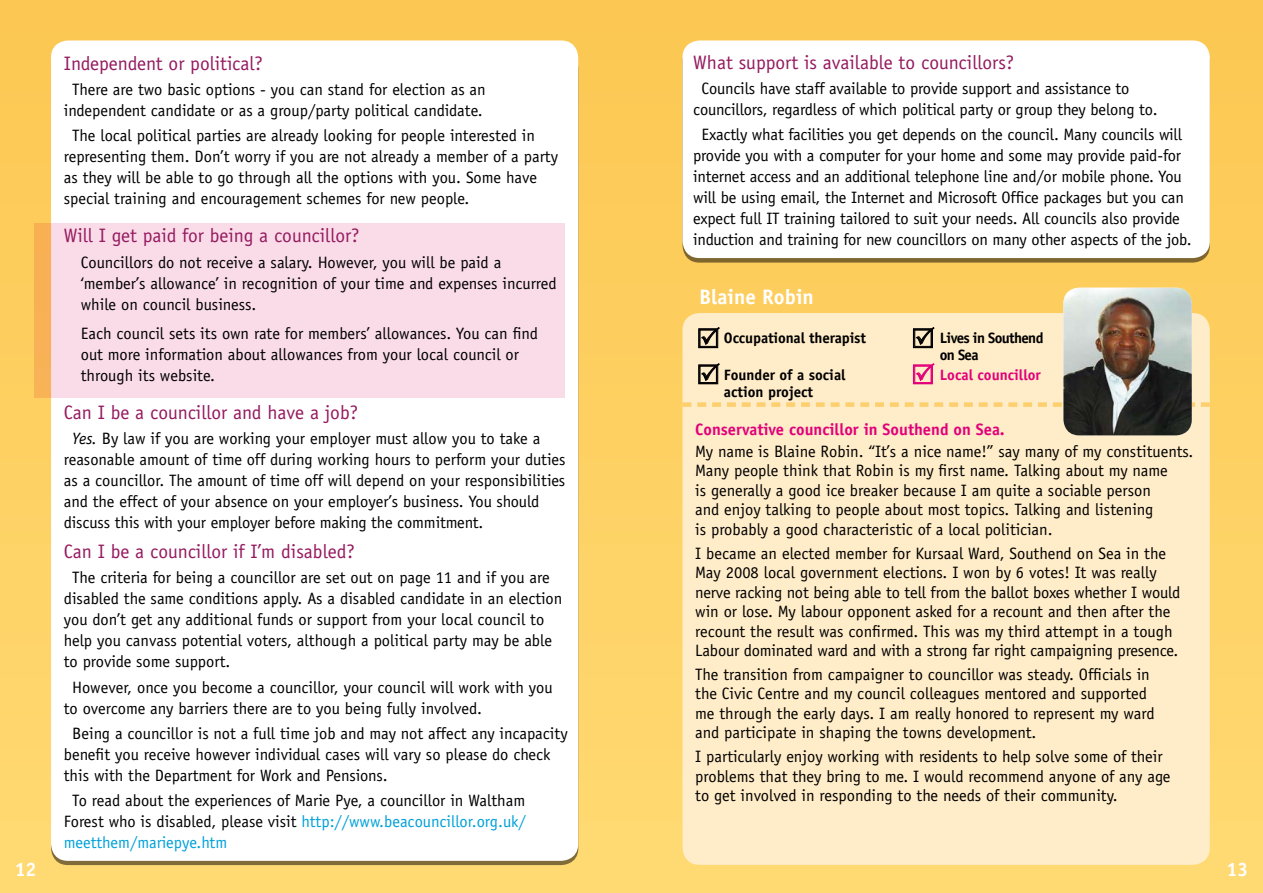
<style>
.page{position:relative;width:1263px;height:893px;background:#fff}
.page>*{position:absolute;margin:0;border:0;box-sizing:border-box;transform-origin:0 0}
.t1{font:700 21px "Officina Sans";color:#fff}
.t2{font:19.5px "Officina Sans";color:#951a5f}
.t3{font:700 19.5px "Officina Sans";color:#fff}
.t4{font:16.5px/21px "Officina Sans";color:#000}
.t5{font:700 16.5px "Officina Sans";color:#e2007a}
.t6{font:700 15px/16.5px "Officina Sans";letter-spacing:-.01em;color:#000}
.t7{font:700 15px/16.5px "Officina Sans";letter-spacing:-.045em;color:#000}
.t8{font:700 15px "Officina Sans";color:#e2007a}
.s1{font-style:italic}
.s2{color:#00a1d9}
</style>
<div class="page">
<div style="left:0;top:0;width:1263px;height:893px;background:linear-gradient(to bottom,#fdc853,#fdd872)"></div>
<div style="left:682px;top:45px;width:528px;height:218px;background:linear-gradient(to right,#7f672e,#7e672f);border-radius:17px"></div>
<div style="left:682px;top:41px;width:528px;height:217px;background:#fff;border-radius:17px"></div>
<div style="left:51px;top:41px;width:527px;height:820px;background:#fff;border-radius:17px"></div>
<div style="left:34px;top:223px;width:531px;height:175px;background:#fadce9"></div>
<div style="left:682px;top:313px;width:528px;height:552px;background:#ffecc8;border-radius:17px"></div>
<svg style="left:682px;top:402px;width:528px;height:5px"></svg>
<img style="left:1063px;top:288px;width:129px;height:147px">
<svg style="left:698px;top:363px;width:22px;height:21px"></svg>
<svg style="left:913px;top:363px;width:22px;height:21px"></svg>
<svg style="left:698px;top:327px;width:22px;height:21px"></svg>
<svg style="left:913px;top:327px;width:22px;height:21px"></svg>
<p class="t2" style="left:64px;top:52px;width:201px">Independent or political?</p>
<p class="t4" style="left:64px;top:79px;width:424px;text-align:center">There are two basic options - you can stand for election as an independent candidate or as a group/party political candidate.</p>
<p class="t4" style="left:64px;top:125px;width:496px;text-indent:8px">The local political parties are already looking for people interested in representing them. Don’t worry if you are not already a member of a party as they will be able to go through all the options with you. Some have special training and encouragement schemes for new people.</p>
<p class="t2" style="left:64px;top:224px;width:297px">Will I get paid for being a councillor?</p>
<p class="t4" style="left:81px;top:252px;width:477px">Councillors do not receive a salary. However, you will be paid a ‘member’s allowance’ in recognition of your time and expenses incurred while on council business.</p>
<p class="t4" style="left:81px;top:323px;width:459px">Each council sets its own rate for members’ allowances. You can find out more information about allowances from your local council or through its website.</p>
<p class="t2" style="left:64px;top:401px;width:296px">Can I be a councillor and have a job?</p>
<p class="t4" style="left:64px;top:428px;width:503px;text-indent:8px"><span class="s1">Yes.</span> By law if you are working your employer must allow you to take a reasonable amount of time off during working hours to perform your duties as a councillor. The amount of time off will depend on your responsibilities and the effect of your absence on your employer’s business. You should discuss this with your employer before making the commitment.</p>
<p class="t2" style="left:64px;top:540px;width:293px">Can I be a councillor if I’m disabled?</p>
<p class="t4" style="left:64px;top:567px;width:500px;text-indent:8px">The criteria for being a councillor are set out on page 11 and if you are disabled the same conditions apply. As a disabled candidate in an election you don’t get any additional funds or support from your local council to help you canvass potential voters, although a political party may be able to provide some support.</p>
<p class="t4" style="left:64px;top:676px;width:490px;text-indent:8px">However, once you become a councillor, your council will work with you to overcome any barriers there are to you being fully involved.</p>
<p class="t4" style="left:64px;top:723px;width:505px;text-indent:8px">Being a councillor is not a full time job and may not affect any incapacity benefit you receive however individual cases will vary so please do check this with the Department for Work and Pensions.</p>
<p class="t4" style="left:64px;top:790px;width:464px;text-align:justify;text-indent:8px">To read about the experiences of Marie Pye, a councillor in Waltham Forest who is disabled, please visit <span class="s2">http://www.beacouncillor.org.uk/ meetthem/mariepye.htm</span></p>
<p class="t2" style="left:693px;top:51px;width:323px">What support is available to councillors?</p>
<p class="t4" style="left:693px;top:78px;width:466px;text-indent:8px">Councils have staff available to provide support and assistance to councillors, regardless of which political party or group they belong to.</p>
<p class="t4" style="left:693px;top:124px;width:500px;text-indent:8px">Exactly what facilities you get depends on the council. Many councils will provide you with a computer for your home and some may provide paid-for internet access and an additional telephone line and/or mobile phone. You will be using email, the Internet and Microsoft Office packages but you can expect full IT training tailored to suit your needs. All councils also provide induction and training for new councillors on many other aspects of the job.</p>
<p class="t1" style="left:699px;top:284px;width:116px">Blaine Robin</p>
<p class="t6" style="left:724px;top:330px;width:144px">Occupational therapist</p>
<p class="t6" style="left:724px;top:367px;width:123px">Founder of a social action project</p>
<p class="t8" style="left:940px;top:365px;width:103px">Local councillor</p>
<p class="t7" style="left:940px;top:330px;width:105px">Lives in Southend on Sea</p>
<p class="t5" style="left:695px;top:419px;width:311px">Conservative councillor in Southend on Sea.</p>
<p class="t4" style="left:695px;top:441px;width:500px;line-height:19.5px">My name is Blaine Robin. “It’s a nice name!” say many of my constituents.<br>Many people think that Robin is my first name. Talking about my name<br>is generally a good ice breaker because I am quite a sociable person<br>and enjoy talking to people about most topics. Talking and listening<br>is probably a good characteristic of a local politician.</p>
<p class="t4" style="left:695px;top:543px;width:487px;line-height:19.5px">I became an elected member for Kursaal Ward, Southend on Sea in the May 2008 local government elections. I won by 6 votes! It was really nerve racking not being able to tell from the ballot boxes whether I would win or lose. My labour opponent asked for a recount and then after the recount the result was confirmed. This was my third attempt in a tough Labour dominated ward and with a strong far right campaigning presence.</p>
<p class="t4" style="left:695px;top:664px;width:461px;line-height:19.5px">The transition from campaigner to councillor was steady. Officials in the Civic Centre and my council colleagues mentored and supported me through the early days. I am really honored to represent my ward and participate in shaping the towns development.</p>
<p class="t4" style="left:695px;top:747px;width:477px;line-height:19.5px">I particularly enjoy working with residents to help solve some of their problems that they bring to me. I would recommend anyone of any age to get involved in responding to the needs of their community.</p>
<p class="t3" style="left:15px;top:858px;width:23px">12</p>
<p class="t3" style="left:1226px;top:858px;width:23px">13</p>
</div>
